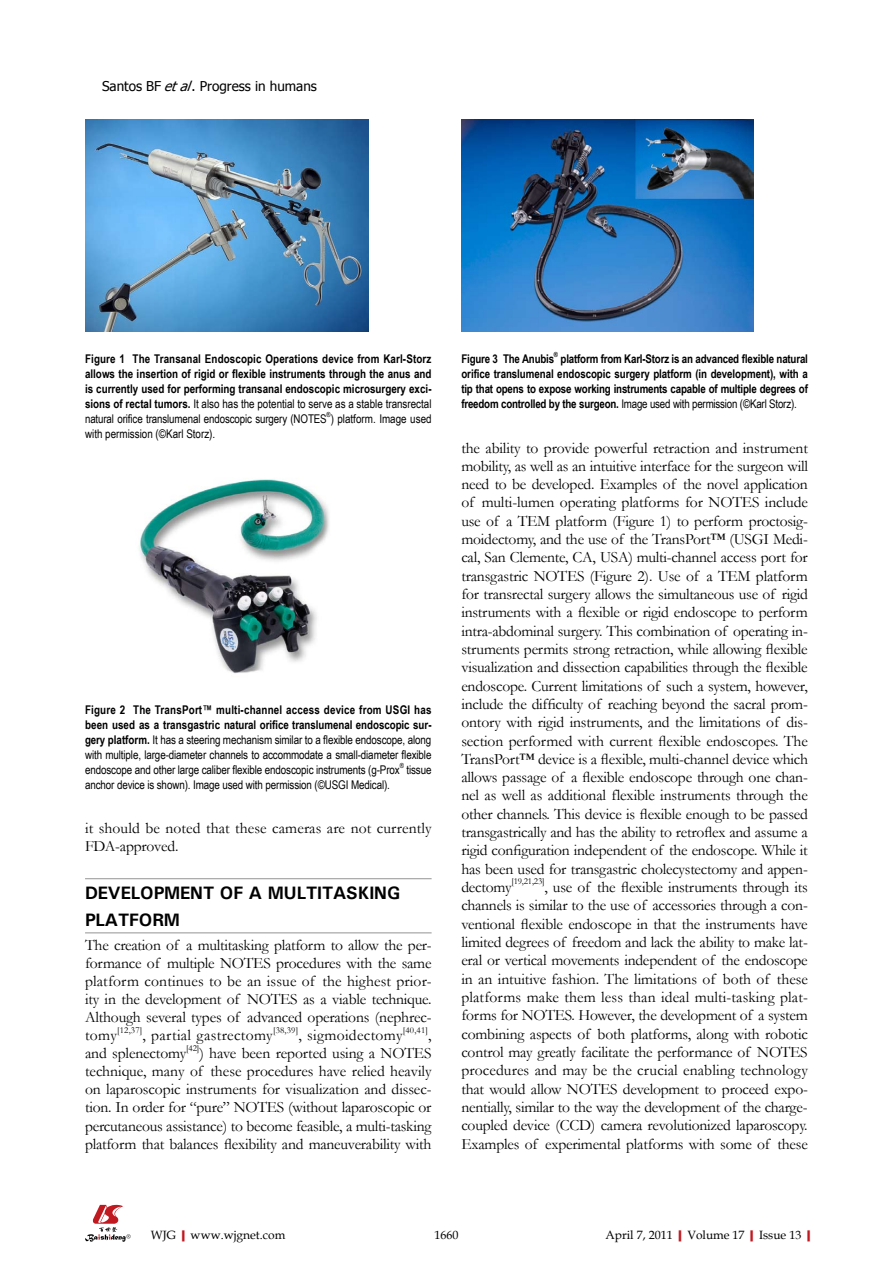
<style>
.page{position:relative;width:893px;height:1263px;background:#fff}
.page>*{position:absolute;margin:0;border:0;box-sizing:border-box;transform-origin:0 0}
.t1{font:700 18px/27px "Univers";letter-spacing:-.01em;color:#000}
.t2{font:15.75px/18.3px "Garamond";letter-spacing:-.01em;color:#000;text-align:justify}
.t3{font:15.75px "Garamond";letter-spacing:.02em;color:#000}
.t4{font:13.5px "Tahoma";color:#000}
.t5{font:700 12px/15px "Arial Narrow";letter-spacing:-.015em;color:#000;text-align:justify}
.t6{font:12px/15px "Arial Narrow";letter-spacing:-.01em;color:#000;text-align:justify}
.t7{font:12px "Book Antiqua";color:#000}
.t8{font:9.15px "Garamond";letter-spacing:.02em;color:#000}
.t9{font:7.05px "Arial Narrow";color:#000}
.t10{font:700 7.05px "Arial Narrow";color:#000}
.s1{font-style:italic}
.s2{font-weight:400}
.s3{font-weight:700}
.s4{font-weight:700;color:#c01920}
</style>
<div class="page">
<svg style="left:85px;top:1205px;width:46px;height:37px"></svg>
<img style="left:139px;top:479px;width:190px;height:195px">
<img style="left:85px;top:119px;width:284px;height:213px">
<img style="left:461px;top:119px;width:292px;height:213px">
<hr style="left:85px;top:878px;width:347px;height:1px;background:#949495">
<hr style="left:85px;top:933px;width:347px;height:1px;background:#949495">
<p class="t4" style="left:102px;top:77px;width:216px">Santos BF <span class="s1">etal</span>. Progress in humans</p>
<p class="t5" style="left:85px;top:351px;width:348px">Figure 1 The Transanal Endoscopic Operations device from Karl-Storz allows the insertion of rigid or flexible instruments through the anus and is currently used for performing transanal endoscopic microsurgery exci&shy;sions of rectal tumors. <span class="s2">It also has the potential to serve as a stable transrectal natural orifice translumenal endoscopic surgery (NOTES ) platform. Image used</span></p>
<p class="t9" style="left:327px;top:410px;width:6px">®</p>
<p class="t6" style="left:85px;top:426px;width:132px">with permission (©Karl Storz).</p>
<p class="t6" style="left:85px;top:702px;width:348px"><span class="s3">Figure 2 The TransPort™ multi-channel access device from USGI has been used as a transgastric natural orifice translumenal endoscopic sur&shy;gery platform.</span> It has a steering mechanism similar to a flexible endoscope, along with multiple, large-diameter channels to accommodate a small-diameter flexible endoscope and other large caliber flexible endoscopic instruments (g-Prox</p>
<p class="t9" style="left:400px;top:760px;width:6px">®</p>
<p class="t6" style="left:406px;top:762px;width:27px">tissue</p>
<p class="t6" style="left:85px;top:777px;width:306px">anchor device is shown). Image used with permission (©USGI Medical).</p>
<p class="t2" style="left:85px;top:819px;width:348px">it should be noted that these cameras are not currently<br>FDA-approved.</p>
<p class="t1" style="left:85px;top:879px;width:317px">DEVELOPMENT OF A MULTITASKING<br>PLATFORM</p>
<p class="t2" style="left:85px;top:936px;width:348px">The creation of a multitasking platform to allow the per&shy;formance of multiple NOTES procedures with the same platform continues to be an issue of the highest prior&shy;ity in the development of NOTES as a viable technique.<br>Although several types of advanced operations (nephrec&shy;tomy</p>
<p class="t8" style="left:117px;top:1024px;width:27px">[12,37]</p>
<p class="t3" style="left:143px;top:1025px;width:132px">, partial gastrectomy</p>
<p class="t8" style="left:273px;top:1024px;width:27px">[38,39]</p>
<p class="t3" style="left:298px;top:1025px;width:106px">, sigmoidectomy</p>
<p class="t8" style="left:403px;top:1024px;width:27px">[40,41]</p>
<p class="t2" style="left:428px;top:1026px;width:5px">,</p>
<p class="t2" style="left:85px;top:1044px;width:103px">and splenectomy</p>
<p class="t8" style="left:186px;top:1042px;width:15px">[42]</p>
<p class="t2" style="left:85px;top:1044px;width:348px;text-indent:114px">) have been reported using a NOTES technique, many of these procedures have relied heavily on laparoscopic instruments for visualization and dissec&shy;tion. In order for “pure” NOTES (without laparoscopic or percutaneous assistance) to become feasible, a multi-tasking platform that balances flexibility and maneuverability with</p>
<p class="t5" style="left:461px;top:351px;width:94px">Figure 3 The Anubis</p>
<p class="t10" style="left:554px;top:349px;width:6px">®</p>
<p class="t5" style="left:461px;top:351px;width:348px;text-indent:99px">platform from Karl-Storz is an advanced flexible natural orifice translumenal endoscopic surgery platform (in development), with a tip that opens to expose working instruments capable of multiple degrees of freedom controlled by the surgeon. <span class="s2">Image used with permission (©Karl Storz).</span></p>
<p class="t2" style="left:461px;top:438px;width:348px">the ability to provide powerful retraction and instrument mobility, as well as an intuitive interface for the surgeon will need to be developed. Examples of the novel application of multi-lumen operating platforms for NOTES include use of a TEM platform (Figure 1) to perform proctosig&shy;moidectomy, and the use of the TransPort™ (USGI Medi&shy;cal, San Clemente, CA, USA) multi-channel access port for transgastric NOTES (Figure 2). Use of a TEM platform for transrectal surgery allows the simultaneous use of rigid instruments with a flexible or rigid endoscope to perform intra-abdominal surgery. This combination of operating in&shy;struments permits strong retraction, while allowing flexible visualization and dissection capabilities through the flexible endoscope. Current limitations of such a system, however, include the difficulty of reaching beyond the sacral prom&shy;ontory with rigid instruments, and the limitations of dis&shy;section performed with current flexible endoscopes. The TransPort™ device is a flexible, multi-channel device which allows passage of a flexible endoscope through one chan&shy;nel as well as additional flexible instruments through the other channels. This device is flexible enough to be passed transgastrically and has the ability to retroflex and assume a rigid configuration independent of the endoscope. While it has been used for transgastric cholecystectomy and appen&shy;dectomy</p>
<p class="t8" style="left:511px;top:875px;width:35px">[19,21,23]</p>
<p class="t2" style="left:461px;top:877px;width:348px;text-indent:83px">, use of the flexible instruments through its channels is similar to the use of accessories through a con&shy;ventional flexible endoscope in that the instruments have limited degrees of freedom and lack the ability to make lat&shy;eral or vertical movements independent of the endoscope in an intuitive fashion. The limitations of both of these platforms make them less than ideal multi-tasking plat&shy;forms for NOTES. However, the development of a system combining aspects of both platforms, along with robotic control may greatly facilitate the performance of NOTES procedures and may be the crucial enabling technology that would allow NOTES development to proceed expo&shy;nentially, similar to the way the development of the charge&shy;coupled device (CCD) camera revolutionized laparoscopy.<br>Examples of experimental platforms with some of these</p>
<p class="t7" style="left:151px;top:1226px;width:136px">WJG<span class="s4">|</span>www.wjgnet.com</p>
<p class="t7" style="left:434px;top:1226px;width:25px">1660</p>
<p class="t7" style="left:605px;top:1226px;width:212px">April 7, 2011<span class="s4">|</span>Volume 17<span class="s4">|</span>Issue 13<span class="s4">|</span></p>
</div>
